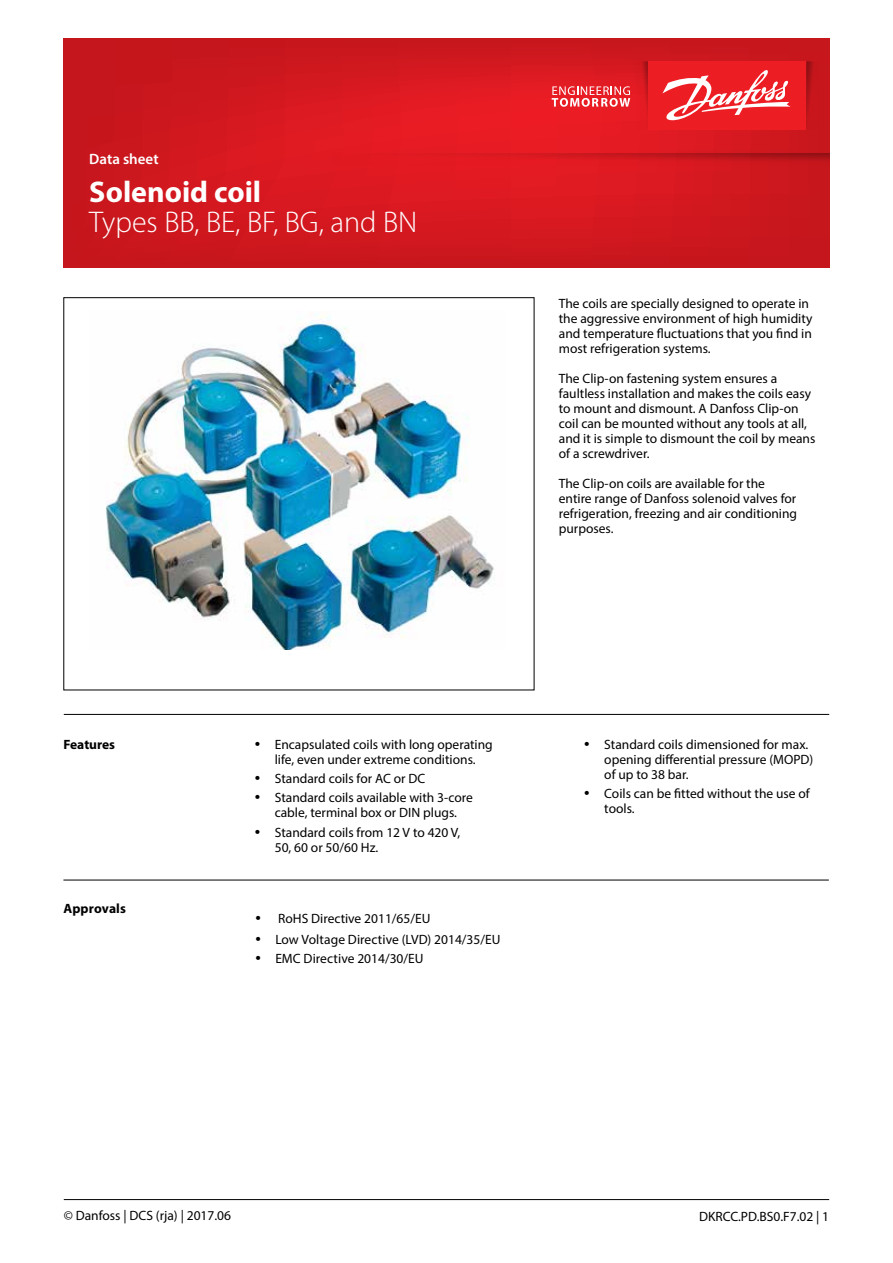
<style>
.page{position:relative;width:893px;height:1263px;background:#fff}
.page>*{position:absolute;margin:0;border:0;box-sizing:border-box;transform-origin:0 0}
.t1{font:300 30px "Myriad Pro";color:#fff}
.t2{font:700 30px "Myriad Pro";color:#fff}
.t3{font:600 15px "Myriad Pro";color:#fff}
.t4{font:13.5px/15px "Myriad Pro";color:#000}
.t5{font:700 13.5px "Myriad Pro";color:#000}
.s1{font-size:19.5px}
</style>
<div class="page">
<hr style="left:64px;top:714px;width:765px;height:1px;background:#000">
<svg style="left:64px;top:38px;width:765px;height:230px;background:#d2181f"></svg>
<svg style="left:806px;top:61px;width:13px;height:69px"></svg>
<svg style="left:636px;top:61px;width:12px;height:69px"></svg>
<div style="left:648px;top:61px;width:158px;height:69px;background:#ed1d24"></div>
<svg style="left:552px;top:86px;width:78px;height:21px;background:#ef696e"></svg>
<svg style="left:662px;top:70px;width:128px;height:51px"></svg>
<svg style="left:332px;top:153px;width:497px;height:13px;background:#d3171f"></svg>
<hr style="left:64px;top:1199px;width:765px;height:1px;background:#000">
<img style="left:106px;top:314px;width:388px;height:335px">
<hr style="left:63px;top:880px;width:766px;height:1px;background:#000">
<p class="t3" style="left:89px;top:150px;width:71px">Data sheet</p>
<h1 class="t2" style="left:89px;top:172px;width:173px">Solenoid coil</h1>
<h1 class="t1" style="left:89px;top:206px;width:330px">Types BB, BE, BF, BG, and BN</h1>
<p class="t4" style="left:559px;top:295px;width:255px">The coils are specially designed to operate in the aggressive environment of high humidity and temperature fluctuations that you find in most refrigeration systems.</p>
<p class="t4" style="left:559px;top:370px;width:258px">The Clip-on fastening system ensures a faultless installation and makes the coils easy to mount and dismount. A Danfoss Clip-on coil can be mounted without any tools at all, and it is simple to dismount the coil by means of a screwdriver.</p>
<p class="t4" style="left:559px;top:475px;width:240px">The Clip-on coils are available for the entire range of Danfoss solenoid valves for refrigeration, freezing and air conditioning purposes.</p>
<p class="t5" style="left:63px;top:735px;width:53px">Features</p>
<p class="t4" style="left:255px;top:736px;width:240px;text-align:center"><span class="s1">•</span> Encapsulated coils with long operating life, even under extreme conditions.</p>
<p class="t4" style="left:255px;top:771px;width:172px"><span class="s1">•</span> Standard coils for AC or DC</p>
<p class="t4" style="left:255px;top:790px;width:220px;text-align:center"><span class="s1">•</span> Standard coils available with 3-core cable, terminal box or DIN plugs.</p>
<p class="t4" style="left:275px;top:824px;width:187px;text-indent:-20px"><span class="s1">•</span> Standard coils from 12 V to 420 V,<br>50, 60 or 50/60 Hz.</p>
<p class="t5" style="left:63px;top:899px;width:64px">Approvals</p>
<p class="t4" style="left:255px;top:911px;width:177px"><span class="s1">•</span> RoHS Directive 2011/65/EU</p>
<p class="t4" style="left:255px;top:931px;width:247px"><span class="s1">•</span> Low Voltage Directive (LVD) 2014/35/EU</p>
<p class="t4" style="left:255px;top:951px;width:170px"><span class="s1">•</span> EMC Directive 2014/30/EU</p>
<p class="t4" style="left:604px;top:736px;width:210px;text-indent:-20px"><span class="s1">•</span> Standard coils dimensioned for max. opening differential pressure (MOPD) of up to 38 bar.</p>
<p class="t4" style="left:604px;top:786px;width:207px;text-indent:-20px"><span class="s1">•</span> Coils can be fitted without the use of tools.</p>
<p class="t4" style="left:64px;top:1208px;width:169px">© Danfoss | DCS (rja) | 2017.06</p>
<p class="t4" style="left:699px;top:1208px;width:132px">DKRCC.PD.BS0.F7.02 | 1</p>
</div>
